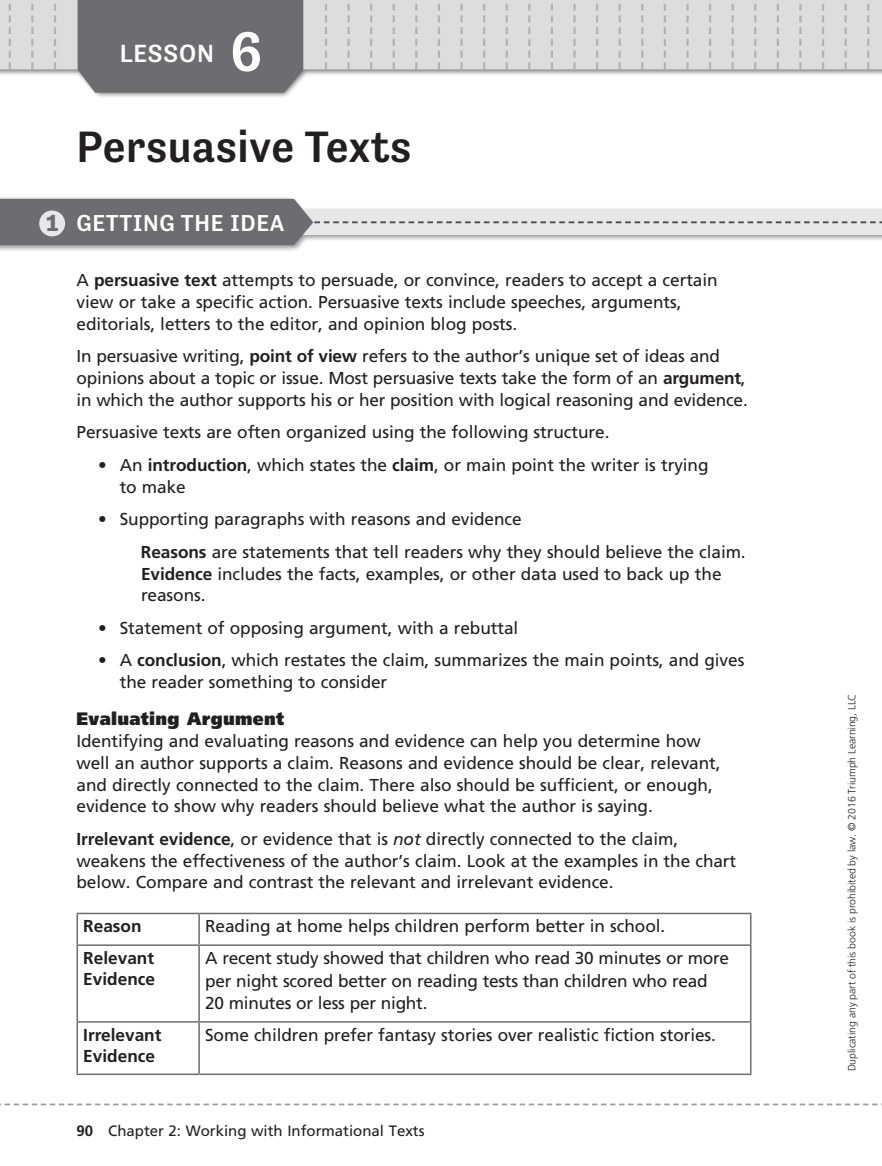
<style>
.page{position:relative;width:882px;height:1166px;background:#fff}
.page>*{position:absolute;margin:0;border:0;box-sizing:border-box;transform-origin:0 0}
.t1{font:500 57px "Tenso";color:#fff}
.t2{font:500 45px "Tenso";letter-spacing:.01em;color:#231f20}
.t3{font:500 25.5px "Tenso";letter-spacing:.03em;color:#fff}
.t4{font:500 23.7px "Tenso";letter-spacing:.03em;color:#fff}
.t5{font:900 18px "Frutiger LT Std";letter-spacing:.02em;color:#231f20;scale:.95 1}
.t6{font:17.25px/21.8px "Frutiger LT Std";letter-spacing:-.005em;color:#231f20}
.t7{font:700 17.25px/20.7px "Frutiger LT Std";color:#231f20}
.t8{font:15px "Frutiger LT Std";color:#231f20}
.t9{font:300 10.5px "Frutiger LT Std";letter-spacing:-.005em;color:#231f20}
.s1{font-weight:700;font-size:24px;color:#6c6d70}
.s2{font-weight:700}
.s3{font-style:italic}
</style>
<div class="page">
<div style="left:0;top:0;width:882px;height:99px;background:#231f20;opacity:.6"></div>
<svg style="left:0;top:0;width:882px;height:91px;fill:#dcdddf"></svg>
<svg style="left:777px;top:0;width:2px;height:69px"></svg>
<svg style="left:845px;top:0;width:2px;height:69px"></svg>
<svg style="left:799px;top:0;width:3px;height:69px"></svg>
<svg style="left:867px;top:0;width:2px;height:69px"></svg>
<svg style="left:822px;top:0;width:2px;height:69px"></svg>
<svg style="left:664px;top:0;width:2px;height:69px"></svg>
<svg style="left:732px;top:0;width:2px;height:69px"></svg>
<svg style="left:686px;top:0;width:3px;height:69px"></svg>
<svg style="left:754px;top:0;width:2px;height:69px"></svg>
<svg style="left:709px;top:0;width:2px;height:69px"></svg>
<svg style="left:551px;top:0;width:2px;height:69px"></svg>
<svg style="left:619px;top:0;width:2px;height:69px"></svg>
<svg style="left:573px;top:0;width:3px;height:69px"></svg>
<svg style="left:641px;top:0;width:2px;height:69px"></svg>
<svg style="left:596px;top:0;width:2px;height:69px"></svg>
<svg style="left:438px;top:0;width:2px;height:69px"></svg>
<svg style="left:506px;top:0;width:2px;height:69px"></svg>
<svg style="left:460px;top:0;width:3px;height:69px"></svg>
<svg style="left:528px;top:0;width:2px;height:69px"></svg>
<svg style="left:483px;top:0;width:2px;height:69px"></svg>
<svg style="left:325px;top:0;width:2px;height:69px"></svg>
<svg style="left:393px;top:0;width:2px;height:69px"></svg>
<svg style="left:347px;top:0;width:3px;height:69px"></svg>
<svg style="left:415px;top:0;width:2px;height:69px"></svg>
<svg style="left:370px;top:0;width:2px;height:69px"></svg>
<div style="left:78px;top:0;width:225px;height:93px;background:#6c6d70"></div>
<svg style="left:31px;top:0;width:3px;height:69px"></svg>
<svg style="left:54px;top:0;width:2px;height:69px"></svg>
<svg style="left:9px;top:0;width:2px;height:69px"></svg>
<svg style="left:0;top:1103px;width:882px;height:2px"></svg>
<div style="left:0;top:196px;width:882px;height:57px;background:#231f20;opacity:.5"></div>
<svg style="left:0;top:199px;width:882px;height:46px"></svg>
<div style="left:39px;top:210px;width:26px;height:26px;background:#e6e7e9;border-radius:50%"></div>
<hr style="left:76px;top:912px;width:123px;height:2px;background:#6c6d70">
<hr style="left:76px;top:914px;width:2px;height:30px;background:#6c6d70">
<hr style="left:199px;top:912px;width:553px;height:2px;background:#6c6d70">
<hr style="left:198px;top:914px;width:2px;height:30px;background:#6c6d70">
<hr style="left:750px;top:914px;width:1px;height:30px;background:#6c6d70">
<hr style="left:76px;top:944px;width:123px;height:2px;background:#6c6d70">
<hr style="left:76px;top:946px;width:2px;height:75px;background:#6c6d70">
<hr style="left:199px;top:944px;width:553px;height:2px;background:#6c6d70">
<hr style="left:198px;top:946px;width:2px;height:75px;background:#6c6d70">
<hr style="left:750px;top:946px;width:1px;height:75px;background:#6c6d70">
<hr style="left:76px;top:1021px;width:123px;height:1px;background:#6c6d70">
<hr style="left:76px;top:1022px;width:2px;height:51px;background:#6c6d70">
<hr style="left:199px;top:1021px;width:553px;height:1px;background:#6c6d70">
<hr style="left:198px;top:1022px;width:2px;height:51px;background:#6c6d70">
<hr style="left:750px;top:1022px;width:1px;height:51px;background:#6c6d70">
<hr style="left:76px;top:1073px;width:123px;height:2px;background:#6c6d70">
<hr style="left:199px;top:1073px;width:553px;height:2px;background:#6c6d70">
<h3 class="t3" style="left:120px;top:39px;width:96px">LESSON</h3>
<h1 class="t1" style="left:230px;top:19px;width:34px">6</h1>
<h2 class="t2" style="left:76px;top:121px;width:337px">Persuasive Texts</h2>
<h3 class="t4" style="left:46px;top:209px;width:240px"><span class="s1">1</span> GETTING THE IDEA</h3>
<p class="t6" style="left:76px;top:269px;width:643px">A <span class="s2">persuasive text</span> attempts to persuade, or convince, readers to accept a certain view or take a specific action. Persuasive texts include speeches, arguments, editorials, letters to the editor, and opinion blog posts.</p>
<p class="t6" style="left:76px;top:345px;width:671px">In persuasive writing, <span class="s2">point of view</span> refers to the author’s unique set of ideas and opinions about a topic or issue. Most persuasive texts take the form of an <span class="s2">argument</span>, in which the author supports his or her position with logical reasoning and evidence.</p>
<p class="t6" style="left:76px;top:421px;width:532px">Persuasive texts are often organized using the following structure.</p>
<p class="t6" style="left:120px;top:454px;width:590px;text-indent:-22px">• An <span class="s2">introduction</span>, which states the <span class="s2">claim</span>, or main point the writer is trying to make</p>
<p class="t6" style="left:141px;top:503px;width:603px;line-height:32.5px;text-indent:-43px">• Supporting paragraphs with reasons and evidence<br><span class="s2">Reasons</span> are statements that tell readers why they should believe the claim.</p>
<p class="t6" style="left:141px;top:562px;width:582px"><span class="s2">Evidence</span> includes the facts, examples, or other data used to back up the reasons.</p>
<p class="t6" style="left:98px;top:617px;width:422px">• Statement of opposing argument, with a rebuttal</p>
<p class="t6" style="left:120px;top:649px;width:626px;text-indent:-22px">• A <span class="s2">conclusion</span>, which restates the claim, summarizes the main points, and gives the reader something to consider</p>
<p class="t5" style="left:76px;top:708px;width:220px">Evaluating Argument</p>
<p class="t6" style="left:76px;top:730px;width:646px">Identifying and evaluating reasons and evidence can help you determine how well an author supports a claim. Reasons and evidence should be clear, relevant, and directly connected to the claim. There also should be sufficient, or enough, evidence to show why readers should believe what the author is saying.</p>
<p class="t6" style="left:76px;top:828px;width:661px"><span class="s2">Irrelevant evidence</span>, or evidence that is <span class="s3">not</span> directly connected to the claim, weakens the effectiveness of the author’s claim. Look at the examples in the chart below. Compare and contrast the relevant and irrelevant evidence.</p>
<p class="t7" style="left:83px;top:916px;width:60px">Reason</p>
<p class="t6" style="left:205px;top:915px;width:459px">Reading at home helps children perform better in school.</p>
<p class="t7" style="left:83px;top:947px;width:73px">Relevant<br>Evidence</p>
<p class="t6" style="left:205px;top:947px;width:526px;line-height:22.5px">A recent study showed that children who read 30 minutes or more per night scored better on reading tests than children who read<br>20 minutes or less per night.</p>
<p class="t7" style="left:83px;top:1024px;width:80px">Irrelevant<br>Evidence</p>
<p class="t6" style="left:205px;top:1024px;width:510px">Some children prefer fantasy stories over realistic fiction stories.</p>
<p class="t8" style="left:76px;top:1121px;width:350px"><span class="s2">90</span> Chapter 2: Working with Informational Texts</p>
<p class="t9" style="left:846px;top:1071px;width:379px;rotate:-90deg">Duplicating any part of this book is prohibited by law. © 2016 Triumph Learning, LLC</p>
</div>
